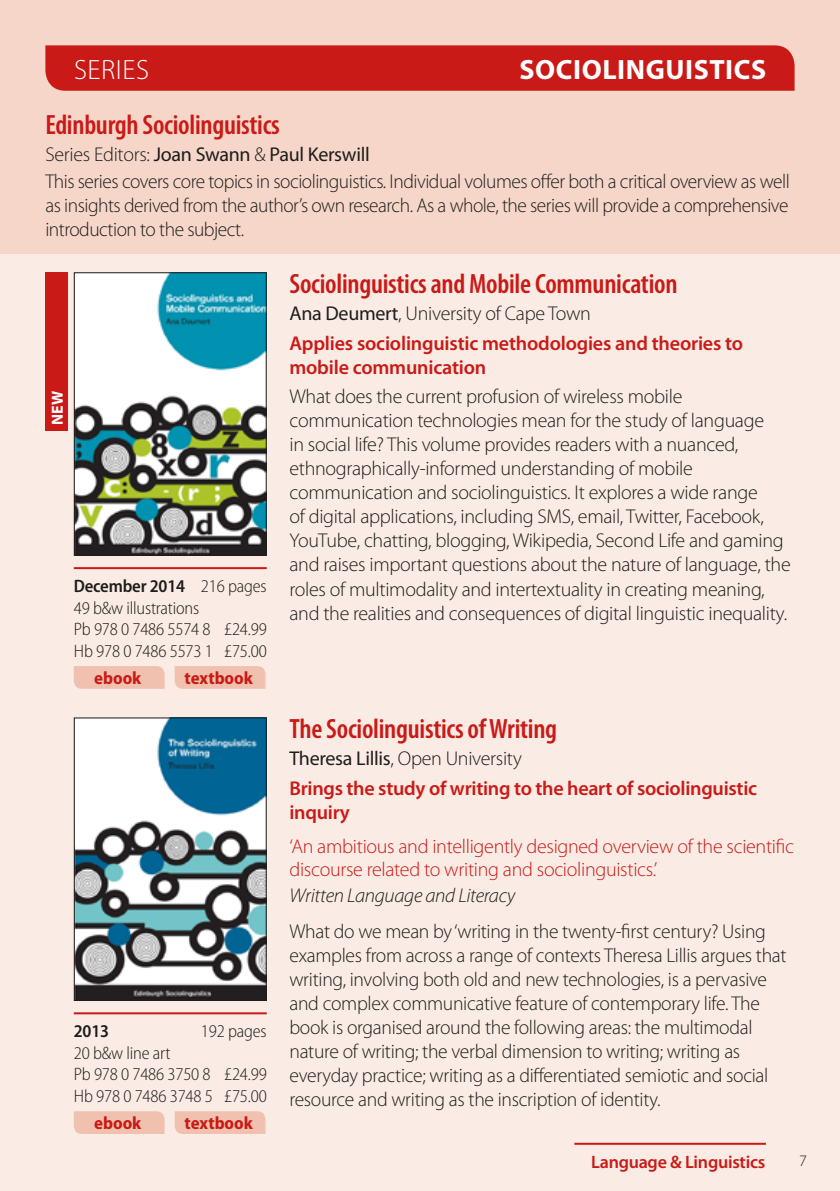
<style>
.page{position:relative;width:840px;height:1191px;background:#fff}
.page>*{position:absolute;margin:0;border:0;box-sizing:border-box;transform-origin:0 0}
.t1{font:600 condensed 28px "Myriad Pro";letter-spacing:-.01em;color:#ca1a17}
.t2{font:700 28px "Myriad Pro";color:#fff}
.t3{font:300 28px "Myriad Pro";letter-spacing:.02em;color:#fff}
.t4{font:300 20px/24px "Myriad Pro";letter-spacing:-.015em;color:#1d1d1b}
.t5{font:600 20px/29.6px "Myriad Pro";letter-spacing:-.01em;color:#ca1a17}
.t6{font:300 20px/23px "Myriad Pro";letter-spacing:-.015em;color:#ca1a17}
.t7{font:italic 300 20px "Myriad Pro";letter-spacing:-.015em;color:#1d1d1b}
.t8{font:300 semi-condensed 18px/21.6px "Myriad Pro";letter-spacing:-.01em;color:#1d1d1b}
.t9{font:700 semi-condensed 18px "Myriad Pro";color:#ca1a17}
.t10{font:600 18px "Myriad Pro";letter-spacing:-.015em;color:#ca1a17}
.t11{font:600 semi-condensed 18px "Myriad Pro";color:#1d1d1b}
.t12{font:700 16px "Myriad Pro";color:#fff}
.t13{font:300 16px "Myriad Pro";color:#1d1d1b}
.s1{font-weight:400}
.s2{font-weight:600}
.s3{font-weight:400;color:#1d1d1b}
.s4{font-weight:300;color:#1d1d1b}
</style>
<div class="page">
<div style="left:0;top:0;width:839px;height:1191px;background:#faebe4"></div>
<div style="left:0;top:0;width:839px;height:253px;background:#f6d6c9"></div>
<div style="left:45px;top:45px;width:749px;height:46px;background:#ca1a17"></div>
<hr style="left:574px;top:1142px;width:191px;height:2px;background:#ca1a17">
<img style="left:76px;top:274px;width:188px;height:280px">
<div style="left:74px;top:272px;width:192px;height:284px;border:1px solid #1d1d1b"></div>
<div style="left:74px;top:666px;width:90px;height:23px;background:#f0c1ae"></div>
<div style="left:174px;top:666px;width:91px;height:23px;background:#f0c1ae"></div>
<div style="left:45px;top:272px;width:23px;height:159px;background:#ca1a17"></div>
<hr style="left:74px;top:567px;width:192px;height:2px;background:#ca1a17">
<img style="left:76px;top:719px;width:188px;height:280px">
<div style="left:74px;top:717px;width:192px;height:284px;border:1px solid #1d1d1b"></div>
<div style="left:74px;top:1111px;width:90px;height:23px;background:#f0c1ae"></div>
<div style="left:174px;top:1111px;width:91px;height:23px;background:#f0c1ae"></div>
<hr style="left:74px;top:1012px;width:192px;height:2px;background:#ca1a17">
<h1 class="t3" style="left:74px;top:55px;width:76px">SERIES</h1>
<h1 class="t2" style="left:519px;top:54px;width:32px">SOCIOLINGUISTICS</h1>
<h1 class="t1" style="left:45px;top:110px;width:236px">Edinburgh Sociolinguistics</h1>
<p class="t4" style="left:45px;top:141px;width:745px;line-height:26.8px">Series Editors: <span class="s1">Joan Swann</span> &amp; <span class="s1">Paul Kerswill<br></span>This series covers core topics in sociolinguistics. Individual volumes offer both a critical overview as well</p>
<p class="t4" style="left:45px;top:194px;width:744px">as insights derived from the author’s own research. As a whole, the series will provide a comprehensive introduction to the subject.</p>
<p class="t12" style="left:48px;top:425px;width:36px;rotate:-90deg">NEW</p>
<p class="t8" style="left:74px;top:575px;width:194px"><span class="s2">December 2014</span> 216 pages<br>49 b&amp;w illustrations<br>Pb 978 0 7486 5574 8 £24.99<br>Hb 978 0 7486 5573 1 £75.00</p>
<p class="t9" style="left:94px;top:668px;width:49px">ebook</p>
<p class="t9" style="left:184px;top:668px;width:70px">textbook</p>
<p class="t11" style="left:74px;top:1021px;width:37px">2013</p>
<p class="t8" style="left:201px;top:1020px;width:67px">192 pages</p>
<p class="t8" style="left:74px;top:1042px;width:194px">20 b&amp;w line art<br>Pb 978 0 7486 3750 8 £24.99<br>Hb 978 0 7486 3748 5 £75.00</p>
<p class="t9" style="left:94px;top:1113px;width:49px">ebook</p>
<p class="t9" style="left:184px;top:1113px;width:70px">textbook</p>
<h1 class="t1" style="left:289px;top:269px;width:389px">Sociolinguistics and Mobile Communication</h1>
<p class="t5" style="left:289px;top:299px;width:455px"><span class="s3">Ana Deumert</span><span class="s4">, University of Cape Town<br></span>Applies sociolinguistic methodologies and theories to</p>
<p class="t5" style="left:289px;top:352px;width:198px">mobile communication</p>
<p class="t4" style="left:289px;top:385px;width:502px">What does the current profusion of wireless mobile communication technologies mean for the study of language<br>in social life? This volume provides readers with a nuanced, ethnographically-informed understanding of mobile communication and sociolinguistics. It explores a wide range<br>of digital applications, including SMS, email, Twitter, Facebook, YouTube, chatting, blogging, Wikipedia, Second Life and gaming and raises important questions about the nature of language, the roles of multimodality and intertextuality in creating meaning, and the realities and consequences of digital linguistic inequality.</p>
<h1 class="t1" style="left:289px;top:714px;width:269px">The Sociolinguistics of Writing</h1>
<p class="t5" style="left:289px;top:744px;width:469px"><span class="s3">Theresa Lillis</span><span class="s4">, Open University<br></span>Brings the study of writing to the heart of sociolinguistic</p>
<p class="t5" style="left:289px;top:797px;width:62px">inquiry</p>
<p class="t6" style="left:289px;top:835px;width:506px">‘An ambitious and intelligently designed overview of the scientific discourse related to writing and sociolinguistics.’</p>
<p class="t7" style="left:289px;top:885px;width:227px">Written Language and Literacy</p>
<p class="t4" style="left:289px;top:919px;width:498px">What do we mean by ‘writing in the twenty-first century? Using examples from across a range of contexts Theresa Lillis argues that writing, involving both old and new technologies, is a pervasive and complex communicative feature of contemporary life. The book is organised around the following areas: the multimodal nature of writing; the verbal dimension to writing; writing as everyday practice; writing as a differentiated semiotic and social resource and writing as the inscription of identity.</p>
<p class="t10" style="left:591px;top:1151px;width:175px">Language &amp; Linguistics</p>
<p class="t13" style="left:798px;top:1152px;width:9px">7</p>
</div>
